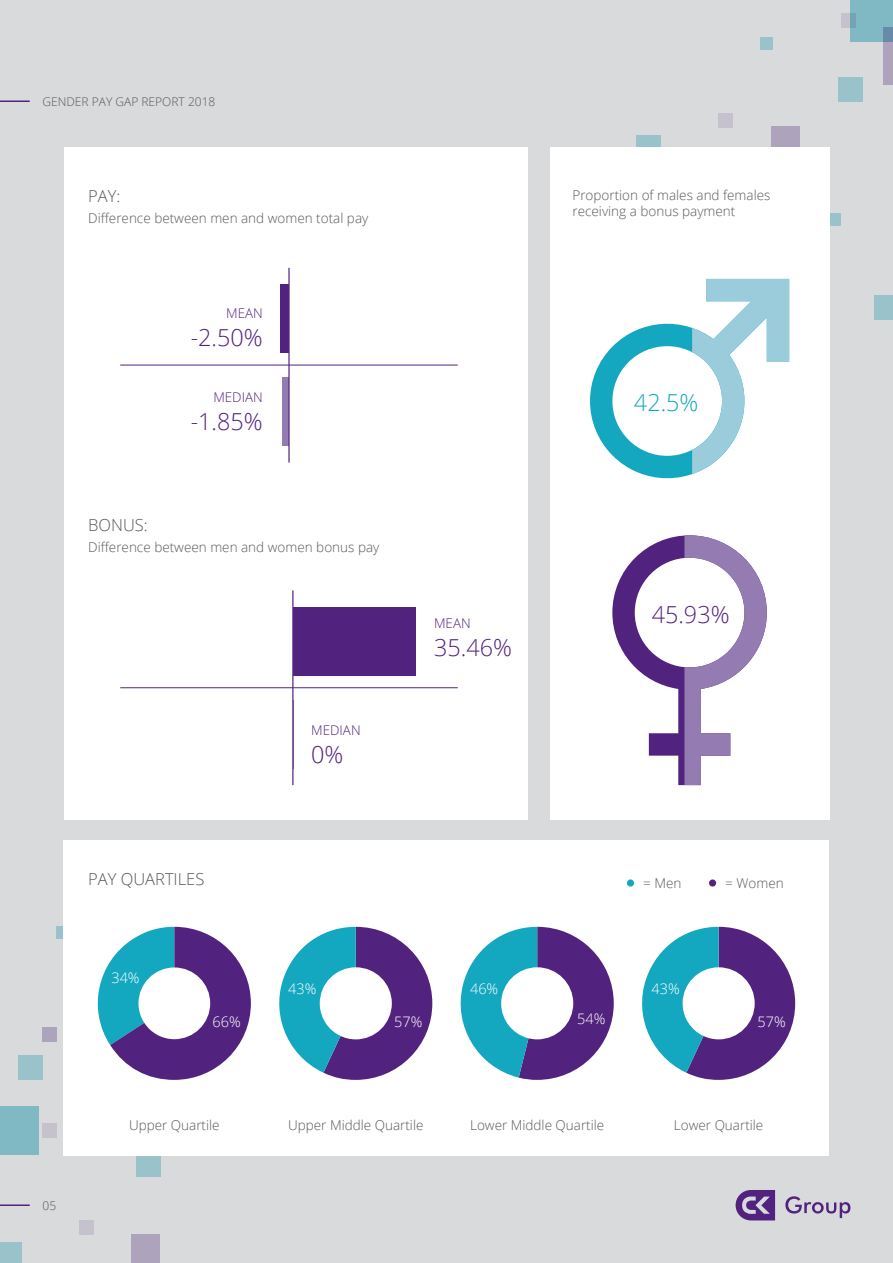
<style>
.page{position:relative;width:893px;height:1263px;background:#d9dadc}
.page>*{position:absolute;margin:0;border:0;box-sizing:border-box;transform-origin:0 0}
.t1{font:300 23.4px "Open Sans";color:#52227f}
.t2{font:300 23.4px "Open Sans";color:#13a7c0}
.t3{font:300 16.5px "Open Sans";color:#57585a}
.t4{font:300 14.4px "Open Sans";color:#fff}
.t5{font:300 13.5px/16.5px "Open Sans";color:#57585a}
.t6{font:300 13.35px "Open Sans";color:#52227f}
.t7{font:300 12px "Open Sans";color:#57585a}
</style>
<div class="page">
<div style="left:850px;top:0;width:43px;height:42px;background:#80b8c3"></div>
<div style="left:0;top:1106px;width:38px;height:48px;background:#80b8c3"></div>
<div style="left:838px;top:78px;width:24px;height:24px;background:#9ac2ca"></div>
<div style="left:18px;top:1056px;width:25px;height:24px;background:#9ac2ca"></div>
<div style="left:829px;top:213px;width:12px;height:13px;background:#9ac2ca"></div>
<svg style="left:57px;top:927px;width:7px;height:12px"></svg>
<div style="left:874px;top:296px;width:19px;height:24px;background:#9ac2ca"></div>
<div style="left:136px;top:1152px;width:24px;height:25px;background:#9ac2ca"></div>
<svg style="left:637px;top:135px;width:24px;height:13px"></svg>
<div style="left:0;top:1243px;width:21px;height:20px;background:#9ac2ca"></div>
<div style="left:761px;top:38px;width:12px;height:12px;background:#9ac2ca"></div>
<svg style="left:883px;top:27px;width:10px;height:58px"></svg>
<div style="left:43px;top:1027px;width:14px;height:15px;background:#aea3bc"></div>
<div style="left:771px;top:127px;width:29px;height:28px;background:#aea3bc"></div>
<div style="left:132px;top:1234px;width:28px;height:28px;background:#aea3bc"></div>
<div style="left:719px;top:113px;width:14px;height:15px;background:#c5c1cd"></div>
<div style="left:79px;top:1220px;width:14px;height:15px;background:#c5c1cd"></div>
<svg style="left:841px;top:13px;width:14px;height:14px"></svg>
<div style="left:43px;top:1123px;width:14px;height:14px;background:#c5c1cd"></div>
<div style="left:64px;top:148px;width:463px;height:672px;background:#fff"></div>
<div style="left:550px;top:148px;width:279px;height:672px;background:#fff"></div>
<div style="left:64px;top:841px;width:765px;height:315px;background:#fff"></div>
<svg style="left:736px;top:1190px;width:39px;height:30px"></svg>
<svg style="left:785px;top:1196px;width:65px;height:22px"></svg>
<hr style="left:0;top:1204px;width:30px;height:2px;background:#52227f">
<hr style="left:0;top:100px;width:30px;height:2px;background:#52227f">
<svg style="left:97px;top:927px;width:154px;height:153px"></svg>
<svg style="left:279px;top:927px;width:153px;height:153px"></svg>
<svg style="left:642px;top:927px;width:153px;height:153px"></svg>
<svg style="left:460px;top:927px;width:154px;height:153px"></svg>
<div style="left:293px;top:607px;width:123px;height:69px;background:#52227f"></div>
<div style="left:280px;top:284px;width:8px;height:69px;background:#52227f"></div>
<div style="left:282px;top:377px;width:6px;height:69px;background:#947cb2"></div>
<hr style="left:293px;top:700px;width:1px;height:69px;background:#947cb2">
<hr style="left:288px;top:268px;width:2px;height:195px;background:#52227f">
<hr style="left:292px;top:590px;width:1px;height:195px;background:#52227f">
<hr style="left:120px;top:687px;width:338px;height:1px;background:#52227f">
<hr style="left:120px;top:365px;width:338px;height:1px;background:#52227f">
<svg style="left:612px;top:535px;width:155px;height:250px"></svg>
<svg style="left:590px;top:279px;width:199px;height:200px"></svg>
<div style="left:627px;top:879px;width:7px;height:7px;background:#13a7c0;border-radius:50%"></div>
<div style="left:709px;top:879px;width:7px;height:7px;background:#52227f;border-radius:50%"></div>
<p class="t7" style="left:43px;top:93px;width:174px">GENDER PAY GAP REPORT 2018</p>
<p class="t3" style="left:88px;top:185px;width:34px">PAY:</p>
<p class="t5" style="left:88px;top:210px;width:282px">Difference between men and women total pay</p>
<p class="t6" style="left:226px;top:304px;width:38px">MEAN</p>
<p class="t1" style="left:191px;top:322px;width:74px">-2.50%</p>
<p class="t6" style="left:213px;top:388px;width:51px">MEDIAN</p>
<p class="t1" style="left:191px;top:406px;width:74px">-1.85%</p>
<p class="t3" style="left:88px;top:513px;width:61px">BONUS:</p>
<p class="t5" style="left:88px;top:538px;width:293px">Difference between men and women bonus pay</p>
<p class="t6" style="left:311px;top:721px;width:51px">MEDIAN</p>
<p class="t1" style="left:311px;top:738px;width:34px">0%</p>
<p class="t6" style="left:434px;top:614px;width:38px">MEAN</p>
<p class="t1" style="left:434px;top:632px;width:79px">35.46%</p>
<p class="t5" style="left:572px;top:186px;width:199px">Proportion of males and females receiving a bonus payment</p>
<p class="t2" style="left:634px;top:387px;width:66px">42.5%</p>
<p class="t1" style="left:652px;top:598px;width:79px">45.93%</p>
<p class="t3" style="left:88px;top:867px;width:118px">PAY QUARTILES</p>
<p class="t4" style="left:111px;top:967px;width:30px">34%</p>
<p class="t4" style="left:213px;top:1012px;width:30px">66%</p>
<p class="t7" style="left:43px;top:1197px;width:15px">05</p>
<p class="t5" style="left:129px;top:1117px;width:92px">Upper Quartile</p>
<p class="t5" style="left:643px;top:874px;width:40px">= Men</p>
<p class="t5" style="left:725px;top:874px;width:60px">= Women</p>
<p class="t4" style="left:288px;top:978px;width:30px">43%</p>
<p class="t4" style="left:470px;top:978px;width:30px">46%</p>
<p class="t4" style="left:652px;top:978px;width:30px">43%</p>
<p class="t4" style="left:394px;top:1012px;width:30px">57%</p>
<p class="t4" style="left:577px;top:1009px;width:30px">54%</p>
<p class="t4" style="left:757px;top:1012px;width:30px">57%</p>
<p class="t5" style="left:288px;top:1117px;width:137px">Upper Middle Quartile</p>
<p class="t5" style="left:470px;top:1117px;width:136px">Lower Middle Quartile</p>
<p class="t5" style="left:674px;top:1117px;width:91px">Lower Quartile</p>
</div>
